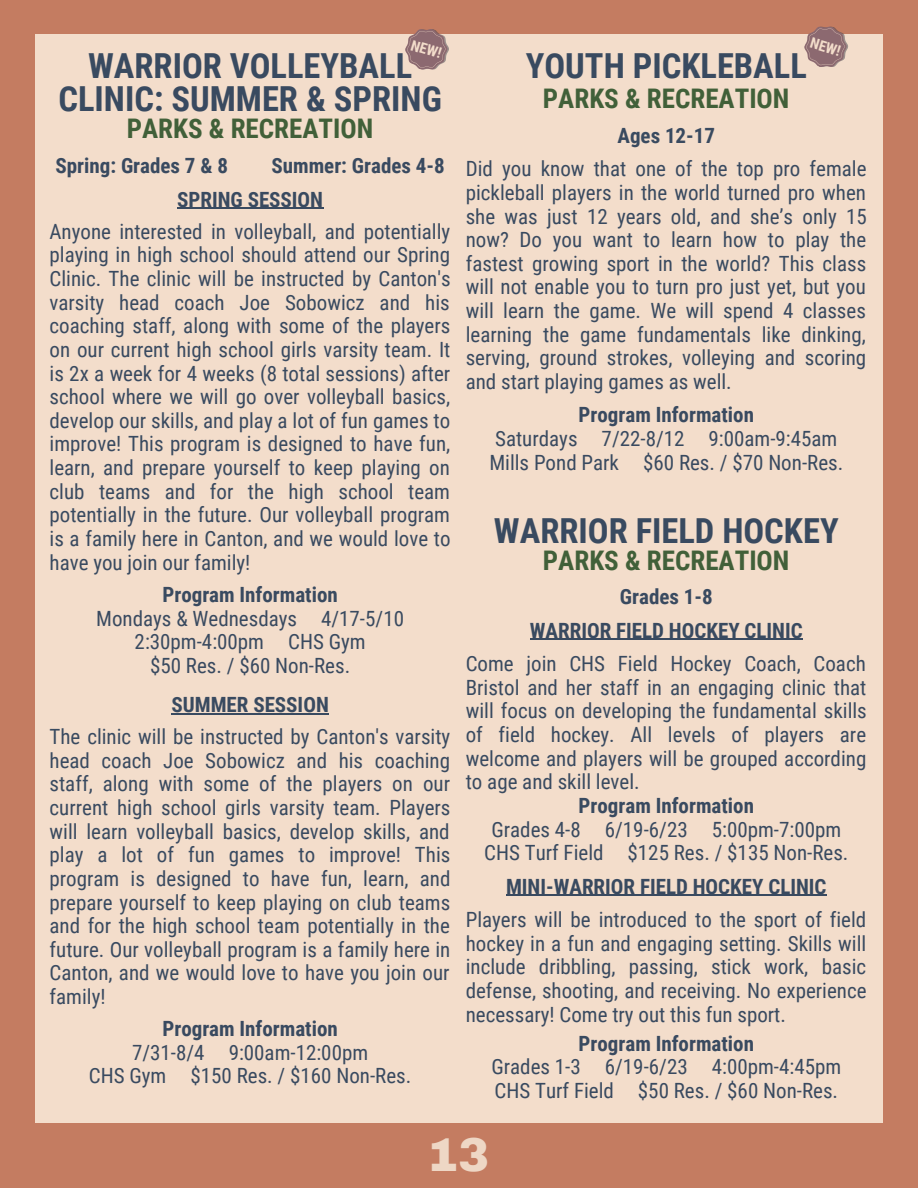
<style>
.page{position:relative;width:918px;height:1188px;background:#c47c61}
.page>*{position:absolute;margin:0;border:0;box-sizing:border-box;transform-origin:0 0}
.t1{font:900 46.5px "Archivo";color:#eed7c5}
.t2{font:700 34.5px/32.7px "Roboto Condensed";color:#394a60;text-align:center}
.t3{font:700 27px "Roboto Condensed";color:#416039}
.t4{font:21px/23.7px "Roboto Condensed";color:#394a60;text-align:justify}
.t5{font:700 21px "Roboto Condensed";color:#394a60}
.t6{font:700 14.7px "Roboto Condensed";color:#f3ddcb}
</style>
<div class="page">
<div style="left:35px;top:34px;width:848px;height:1089px;background:#f3ddcb"></div>
<hr style="left:171px;top:713px;width:158px;height:1px;background:#394a60">
<hr style="left:177px;top:208px;width:146px;height:1px;background:#394a60">
<hr style="left:530px;top:639px;width:273px;height:1px;background:#394a60">
<hr style="left:506px;top:895px;width:321px;height:1px;background:#394a60">
<svg style="left:405px;top:29px;width:44px;height:41px"></svg>
<svg style="left:804px;top:26px;width:44px;height:41px"></svg>
<p class="t6" style="left:414px;top:36px;width:33px;rotate:17deg">NEW!</p>
<p class="t6" style="left:813px;top:34px;width:33px;rotate:17deg">NEW!</p>
<h2 class="t2" style="left:58px;top:50px;width:385px">WARRIOR VOLLEYBALL<br>CLINIC: SUMMER &amp; SPRING</h2>
<p class="t3" style="left:127px;top:113px;width:248px">PARKS &amp; RECREATION</p>
<p class="t5" style="left:56px;top:154px;width:174px">Spring: Grades 7 &amp; 8</p>
<p class="t5" style="left:272px;top:154px;width:175px">Summer: Grades 4-8</p>
<h2 class="t2" style="left:526px;top:50px;width:283px">YOUTH PICKLEBALL</h2>
<p class="t3" style="left:543px;top:83px;width:248px">PARKS &amp; RECREATION</p>
<p class="t5" style="left:618px;top:123px;width:99px">Ages 12-17</p>
<p class="t4" style="left:466px;top:157px;width:403px">Did you know that one of the top pro female pickleball players in the world turned pro when she was just 12 years old, and she’s only 15 now? Do you want to learn how to play the fastest growing sport in the world? This class will not enable you to turn pro just yet, but you will learn the game. We will spend 4 classes learning the game fundamentals like dinking, serving, ground strokes, volleying and scoring and start playing games as well.</p>
<p class="t5" style="left:177px;top:187px;width:148px">SPRING SESSION</p>
<p class="t4" style="left:50px;top:220px;width:403px">Anyone interested in volleyball, and potentially playing in high school should attend our Spring Clinic. The clinic will be instructed by Canton's varsity head coach Joe Sobowicz and his coaching staff, along with some of the players on our current high school girls varsity team. It is 2x a week for 4 weeks (8 total sessions) after school where we will go over volleyball basics, develop our skills, and play a lot of fun games to improve! This program is designed to have fun, learn, and prepare yourself to keep playing on club teams and for the high school team potentially in the future. Our volleyball program is a family here in Canton, and we would love to have you join our family!</p>
<p class="t5" style="left:162px;top:582px;width:177px">Program Information</p>
<p class="t4" style="left:96px;top:607px;width:309px;text-align:center">Mondays &amp; Wednesdays 4/17-5/10<br>2:30pm-4:00pm CHS Gym<br>$50 Res. / $60 Non-Res.</p>
<p class="t5" style="left:579px;top:403px;width:177px">Program Information</p>
<p class="t4" style="left:489px;top:427px;width:355px">Saturdays 7/22-8/12 9:00am-9:45am<br>Mills Pond Park $60 Res. / $70 Non-Res.</p>
<h2 class="t2" style="left:494px;top:515px;width:346px">WARRIOR FIELD HOCKEY</h2>
<p class="t3" style="left:543px;top:545px;width:248px">PARKS &amp; RECREATION</p>
<p class="t5" style="left:620px;top:585px;width:94px">Grades 1-8</p>
<p class="t5" style="left:530px;top:618px;width:274px">WARRIOR FIELD HOCKEY CLINIC</p>
<p class="t4" style="left:466px;top:652px;width:403px">Come join CHS Field Hockey Coach, Coach Bristol and her staff in an engaging clinic that will focus on developing the fundamental skills of field hockey. All levels of players are welcome and players will be grouped according to age and skill level.</p>
<p class="t5" style="left:171px;top:692px;width:159px">SUMMER SESSION</p>
<p class="t4" style="left:50px;top:725px;width:402px">The clinic will be instructed by Canton's varsity head coach Joe Sobowicz and his coaching staff, along with some of the players on our current high school girls varsity team. Players will learn volleyball basics, develop skills, and play a lot of fun games to improve! This program is designed to have fun, learn, and prepare yourself to keep playing on club teams and for the high school team potentially in the future. Our volleyball program is a family here in Canton, and we would love to have you join our family!</p>
<p class="t5" style="left:579px;top:793px;width:177px">Program Information</p>
<p class="t4" style="left:484px;top:818px;width:366px;text-align:center">Grades 4-8 6/19-6/23 5:00pm-7:00pm<br>CHS Turf Field $125 Res. / $135 Non-Res.</p>
<p class="t5" style="left:506px;top:874px;width:322px">MINI-WARRIOR FIELD HOCKEY CLINIC</p>
<p class="t4" style="left:466px;top:908px;width:402px">Players will be introduced to the sport of field hockey in a fun and engaging setting. Skills will include dribbling, passing, stick work, basic defense, shooting, and receiving. No experience necessary! Come try out this fun sport.</p>
<p class="t5" style="left:579px;top:1031px;width:177px">Program Information</p>
<p class="t4" style="left:491px;top:1055px;width:351px">Grades 1-3 6/19-6/23 4:00pm-4:45pm<br>CHS Turf Field $50 Res. / $60 Non-Res.</p>
<p class="t5" style="left:162px;top:1016px;width:177px">Program Information</p>
<p class="t4" style="left:89px;top:1040px;width:324px;text-align:center">7/31-8/4 9:00am-12:00pm<br>CHS Gym $150 Res. / $160 Non-Res.</p>
<h1 class="t1" style="left:427px;top:1130px;width:64px">13</h1>
</div>
